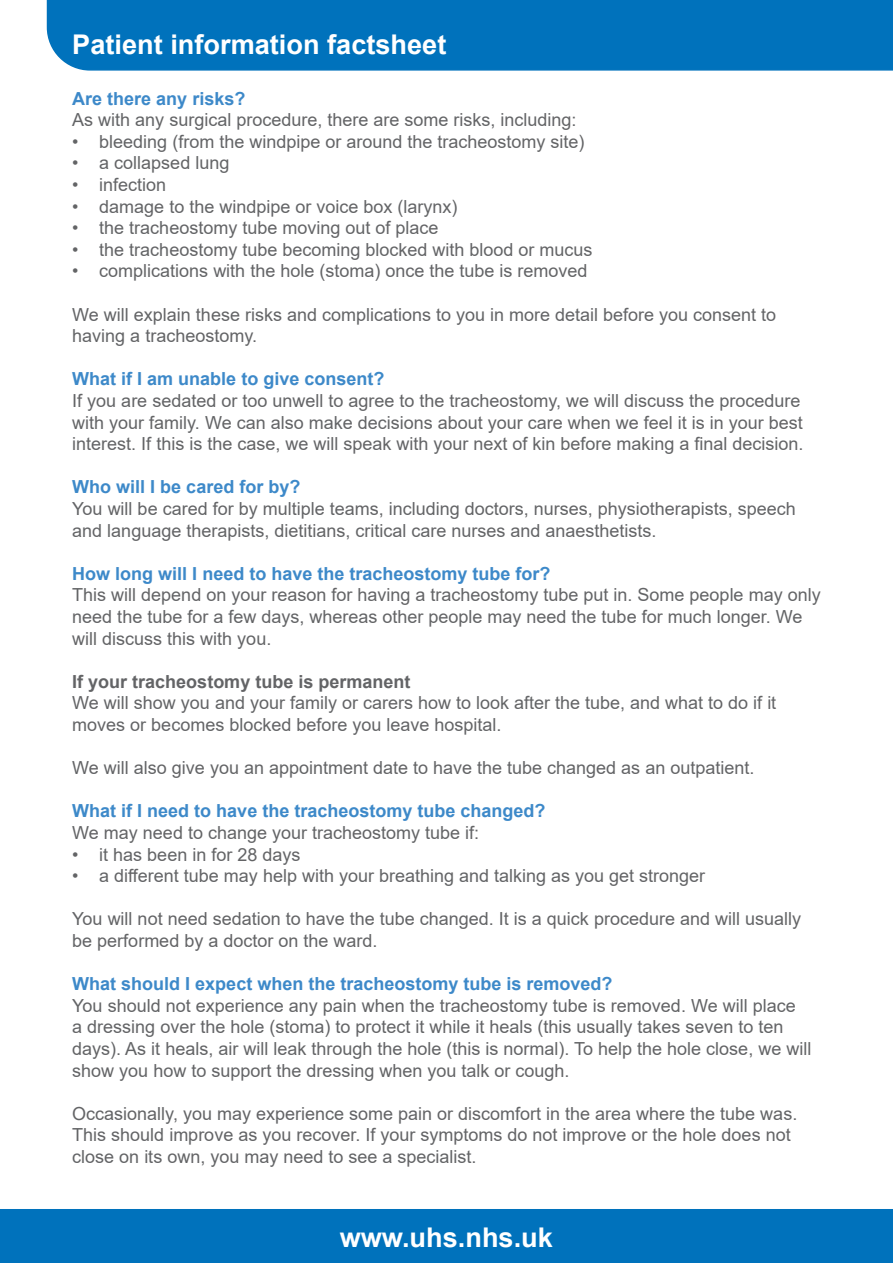
<style>
.page{position:relative;width:893px;height:1263px;background:#fff}
.page>*{position:absolute;margin:0;border:0;box-sizing:border-box;transform-origin:0 0}
.t1{font:700 27.15px "Arial";color:#fff}
.t2{font:18px/21.6px "Arial";color:#636466}
.t3{font:700 18px "Arial";color:#3d89c9}
.t4{font:700 18px "Arial";color:#636466}
</style>
<div class="page">
<div style="left:0;top:1209px;width:893px;height:54px;background:#0072bc"></div>
<div style="left:46px;top:0;width:847px;height:71px;background:#0072bc"></div>
<h1 class="t1" style="left:72px;top:25px;width:376px">Patient information factsheet</h1>
<p class="t3" style="left:72px;top:86px;width:175px">Are there any risks?</p>
<p class="t2" style="left:72px;top:109px;width:506px">As with any surgical procedure, there are some risks, including:</p>
<p class="t2" style="left:72px;top:130px;width:514px">• bleeding (from the windpipe or around the tracheostomy site)</p>
<p class="t2" style="left:72px;top:152px;width:159px">• a collapsed lung</p>
<p class="t2" style="left:72px;top:174px;width:96px">• infection</p>
<p class="t2" style="left:72px;top:195px;width:387px">• damage to the windpipe or voice box (larynx)</p>
<p class="t2" style="left:72px;top:217px;width:368px">• the tracheostomy tube moving out of place</p>
<p class="t2" style="left:72px;top:238px;width:522px">• the tracheostomy tube becoming blocked with blood or mucus</p>
<p class="t2" style="left:72px;top:260px;width:517px">• complications with the hole (stoma) once the tube is removed</p>
<p class="t2" style="left:72px;top:303px;width:705px">We will explain these risks and complications to you in more detail before you consent to having a tracheostomy.</p>
<p class="t3" style="left:72px;top:366px;width:314px">What if I am unable to give consent?</p>
<p class="t2" style="left:72px;top:390px;width:733px">If you are sedated or too unwell to agree to the tracheostomy, we will discuss the procedure with your family. We can also make decisions about your care when we feel it is in your best interest. If this is the case, we will speak with your next of kin before making a final decision.</p>
<p class="t3" style="left:72px;top:474px;width:230px">Who will I be cared for by?</p>
<p class="t2" style="left:72px;top:498px;width:725px">You will be cared for by multiple teams, including doctors, nurses, physiotherapists, speech and language therapists, dietitians, critical care nurses and anaesthetists.</p>
<p class="t3" style="left:72px;top:561px;width:480px">How long will I need to have the tracheostomy tube for?</p>
<p class="t2" style="left:72px;top:584px;width:750px">This will depend on your reason for having a tracheostomy tube put in. Some people may only need the tube for a few days, whereas other people may need the tube for much longer. We will discuss this with you.</p>
<p class="t4" style="left:72px;top:669px;width:340px">If your tracheostomy tube is permanent</p>
<p class="t2" style="left:72px;top:692px;width:705px">We will show you and your family or carers how to look after the tube, and what to do if it moves or becomes blocked before you leave hospital.</p>
<p class="t2" style="left:72px;top:757px;width:684px">We will also give you an appointment date to have the tube changed as an outpatient.</p>
<p class="t3" style="left:72px;top:798px;width:475px">What if I need to have the tracheostomy tube changed?</p>
<p class="t2" style="left:72px;top:822px;width:408px">We may need to change your tracheostomy tube if:</p>
<p class="t2" style="left:72px;top:843px;width:230px">• it has been in for 28 days</p>
<p class="t2" style="left:72px;top:865px;width:634px">• a different tube may help with your breathing and talking as you get stronger</p>
<p class="t2" style="left:72px;top:908px;width:730px">You will not need sedation to have the tube changed. It is a quick procedure and will usually be performed by a doctor on the ward.</p>
<p class="t3" style="left:72px;top:971px;width:542px">What should I expect when the tracheostomy tube is removed?</p>
<p class="t2" style="left:72px;top:994px;width:740px">You should not experience any pain when the tracheostomy tube is removed. We will place<br>a dressing over the hole (stoma) to protect it while it heals (this usually takes seven to ten days). As it heals, air will leak through the hole (this is normal). To help the hole close, we will show you how to support the dressing when you talk or cough.</p>
<p class="t2" style="left:72px;top:1102px;width:726px">Occasionally, you may experience some pain or discomfort in the area where the tube was.<br>This should improve as you recover. If your symptoms do not improve or the hole does not close on its own, you may need to see a specialist.</p>
<h1 class="t1" style="left:340px;top:1218px;width:215px">www.uhs.nhs.uk</h1>
</div>
